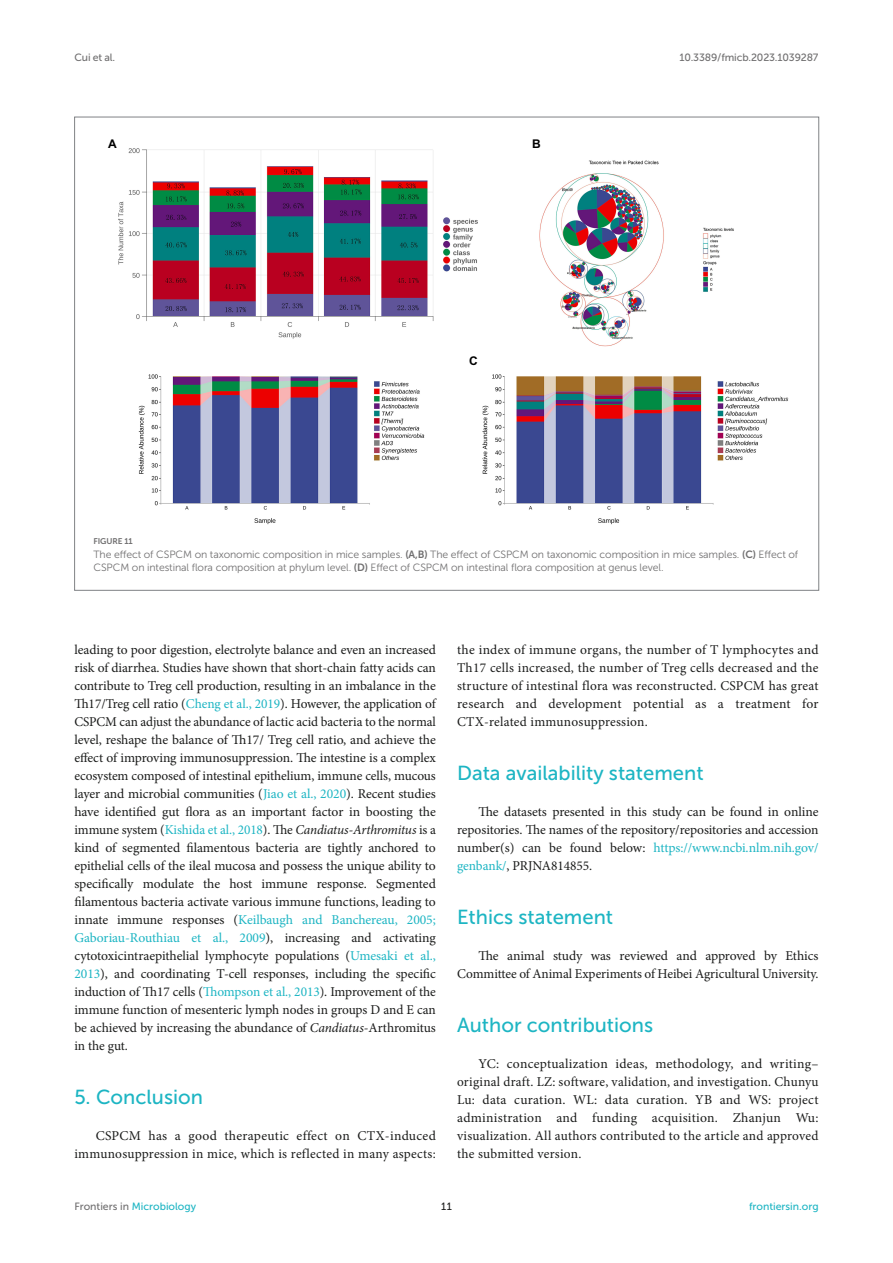
<style>
.page{position:relative;width:893px;height:1263px;background:#fff}
.page>*{position:absolute;margin:0;border:0;box-sizing:border-box;transform-origin:0 0}
.HEAD_1{font:20.25px "Museo Sans 500";color:#1db5c3}
.TEXT{font:13.5px/18px "Minion Pro";letter-spacing:-.01em;color:#1b1c1b;text-align:justify}
.TEXT_FLUSH{font:13.5px/18px "Minion Pro";letter-spacing:.01em;color:#1b1c1b;text-align:justify}
.t1{font:700 12px "Arial";color:#000}
.FIG_LEG{font:10.5px/13.5px "Museo Sans 300";letter-spacing:-.01em;color:#706f70}
.t2{font:10.5px "Museo Sans 500";color:#1db5c3}
.t3{font:10.5px "Museo Sans 500";letter-spacing:-.015em;color:#706f70}
.t4{font:10.5px "Museo Sans 500";color:#1b1c1b}
.FIG_HD{font:8.25px "Museo Sans 700";letter-spacing:-.01em;color:#706f70}
.s1{font-family:"Museo Sans 700"}
.s2{color:#1db5c3}
.s3{font-style:italic}
.s4{color:#706f70}
</style>
<div class="page">
<img style="left:118px;top:148px;width:671px;height:377px">
<p class="t3" style="left:74px;top:51px;width:42px">Cui et al.</p>
<p class="t3" style="left:679px;top:51px;width:141px">10.3389/fmicb.2023.1039287</p>
<p class="t1" style="left:108px;top:135px;width:10px">A</p>
<p class="t1" style="left:532px;top:135px;width:10px">B</p>
<p class="t1" style="left:469px;top:352px;width:10px">C</p>
<p class="FIG_HD" style="left:94px;top:537px;width:41px">FIGURE 11</p>
<p class="FIG_LEG" style="left:94px;top:548px;width:706px">The effect of CSPCM on taxonomic composition in mice samples. <span class="s1">(A,B)</span> The effect of CSPCM on taxonomic composition in mice samples. <span class="s1">(C)</span> Effect of<br>CSPCM on intestinal flora composition at phylum level. <span class="s1">(D)</span> Effect of CSPCM on intestinal flora composition at genus level.</p>
<p class="TEXT" style="left:74px;top:641px;width:363px">leading to poor digestion, electrolyte balance and even an increased risk of diarrhea. Studies have shown that short-chain fatty acids can contribute to Treg cell production, resulting in an imbalance in the Th17/Treg cell ratio (<span class="s2">Cheng et al., 2019</span>). However, the application of CSPCM can adjust the abundance of lactic acid bacteria to the normal level, reshape the balance of Th17/ Treg cell ratio, and achieve the effect of improving immunosuppression. The intestine is a complex ecosystem composed of intestinal epithelium, immune cells, mucous layer and microbial communities (<span class="s2">Jiao et al., 2020</span>). Recent studies have identified gut flora as an important factor in boosting the immune system (<span class="s2">Kishida et al., 2018</span>). The <span class="s3">Candiatus-Arthromitus</span> is a kind of segmented filamentous bacteria are tightly anchored to epithelial cells of the ileal mucosa and possess the unique ability to specifically modulate the host immune response. Segmented filamentous bacteria activate various immune functions, leading to innate immune responses (<span class="s2">Keilbaugh and Banchereau, 2005; Gaboriau-Routhiau et al., 2009</span>), increasing and activating cytotoxicintraepithelial lymphocyte populations (<span class="s2">Umesaki et al., 2013</span>), and coordinating T-cell responses, including the specific induction of Th17 cells (<span class="s2">Thompson et al., 2013</span>). Improvement of the immune function of mesenteric lymph nodes in groups D and E can be achieved by increasing the abundance of <span class="s3">Candiatus</span>-Arthromitus in the gut.</p>
<p class="HEAD_1" style="left:74px;top:1086px;width:130px">5. Conclusion</p>
<p class="TEXT_FLUSH" style="left:74px;top:1127px;width:363px;text-align:right">CSPCM has a good therapeutic effect on CTX-induced immunosuppression in mice, which is reflected in many aspects:</p>
<p class="TEXT_FLUSH" style="left:457px;top:641px;width:363px">the index of immune organs, the number of T lymphocytes and Th17 cells increased, the number of Treg cells decreased and the structure of intestinal flora was reconstructed. CSPCM has great research and development potential as a treatment for CTX-related immunosuppression.</p>
<p class="HEAD_1" style="left:457px;top:762px;width:248px">Data availability statement</p>
<p class="TEXT_FLUSH" style="left:457px;top:803px;width:363px;text-indent:21px">The datasets presented in this study can be found in online repositories. The names of the repository/repositories and accession number(s) can be found below: <span class="s2">https://www.ncbi.nlm.nih.gov/ genbank/</span>, PRJNA814855.</p>
<p class="HEAD_1" style="left:457px;top:906px;width:158px">Ethics statement</p>
<p class="TEXT_FLUSH" style="left:457px;top:947px;width:363px;text-align:right">The animal study was reviewed and approved by Ethics<br>Committee of Animal Experiments of Heibei Agricultural University.</p>
<p class="HEAD_1" style="left:457px;top:1014px;width:197px">Author contributions</p>
<p class="TEXT_FLUSH" style="left:457px;top:1055px;width:363px;text-indent:21px">YC: conceptualization ideas, methodology, and writing– original draft. LZ: software, validation, and investigation. Chunyu Lu: data curation. WL: data curation. YB and WS: project administration and funding acquisition. Zhanjun Wu: visualization. All authors contributed to the article and approved the submitted version.</p>
<p class="t2" style="left:74px;top:1200px;width:123px"><span class="s4">Frontiers in</span> Microbiology</p>
<p class="t4" style="left:441px;top:1200px;width:12px">11</p>
<p class="t2" style="left:749px;top:1200px;width:71px">frontiersin.org</p>
</div>
